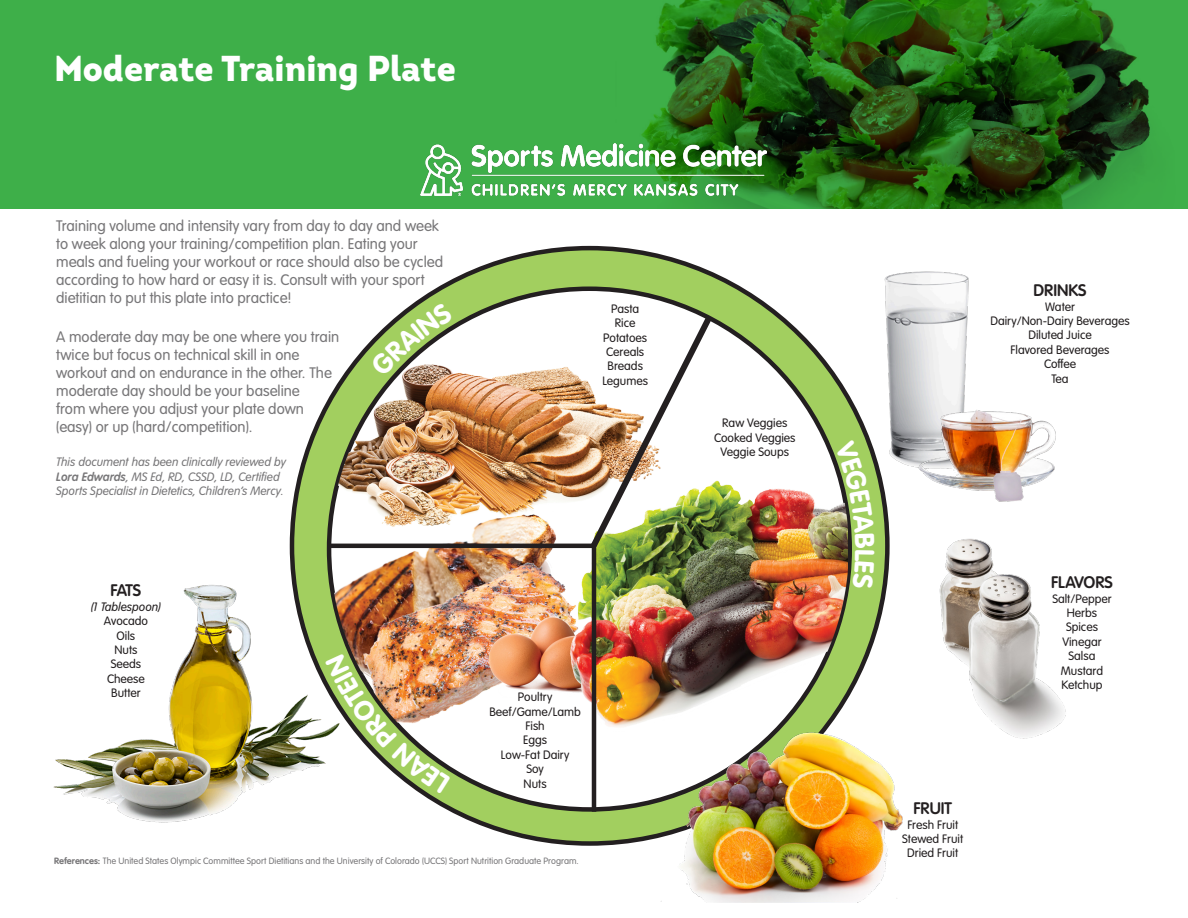
<style>
.page{position:relative;width:1188px;height:918px;background:#fff}
.page>*{position:absolute;margin:0;border:0;box-sizing:border-box;transform-origin:0 0}
.t1{font:900 36px "Intro";color:#fff}
.t2{font:600 16.5px "VAG Rounded Next";color:#231f20}
.t3{font:15px/18px "VAG Rounded Next";color:#787779}
.t4{font:12px "VAG Rounded Next";color:#231f20}
.t5{font:italic 12px/14.4px "VAG Rounded Next";color:#787779}
.t6{font:italic 12px "VAG Rounded Next";color:#231f20}
.t7{font:9px "VAG Rounded Next";color:#787779}
.s1{font-weight:600}
.s2{font-weight:700}
</style>
<div class="page">
<svg style="left:0;top:0;width:1188px;height:208px;background:#328b33"></svg>
<div style="left:292px;top:248px;width:595px;height:596px;background:#a2cf5f;border-radius:50%"></div>
<img style="left:53px;top:541px;width:282px;height:282px">
<img style="left:939px;top:538px;width:127px;height:201px">
<img style="left:420px;top:144px;width:346px;height:52px">
<div style="left:329px;top:289px;width:521px;height:520px;background:#fff;border-radius:50%"></div>
<img style="left:335px;top:342px;width:512px;height:414px">
<hr style="left:592px;top:544px;width:4px;height:268px;background:#231f20">
<hr style="left:328px;top:544px;width:266px;height:4px;background:#231f20">
<img style="left:834px;top:271px;width:135px;height:206px">
<img style="left:867px;top:342px;width:189px;height:175px">
<img style="left:585px;top:311px;width:131px;height:243px">
<img style="left:648px;top:712px;width:255px;height:190px">
<img style="left:325px;top:654px;width:126px;height:140px">
<svg style="left:370px;top:302px;width:83px;height:75px"></svg>
<svg style="left:835px;top:440px;width:40px;height:149px"></svg>
<p class="t1" style="left:54px;top:45px;width:403px">Moderate Training Plate</p>
<p class="t3" style="left:56px;top:218px;width:388px">Training volume and intensity vary from day to day and week to week along your training/competition plan. Eating your meals and fueling your workout or race should also be cycled according to how hard or easy it is. Consult with your sport dietitian to put this plate into practice!</p>
<p class="t3" style="left:56px;top:328px;width:285px">A moderate day may be one where you train twice but focus on technical skill in one workout and on endurance in the other. The moderate day should be your baseline<br>from where you adjust your plate down (easy) or up (hard/competition).</p>
<p class="t5" style="left:56px;top:455px;width:231px">This document has been clinically reviewed by<br><span class="s1">Lora Edwards</span>, MS Ed, RD, CSSD, LD, Certified<br>Sports Specialist in Dietetics, Children’s Mercy.</p>
<p class="t4" style="left:611px;top:302px;width:30px">Pasta</p>
<p class="t4" style="left:615px;top:316px;width:22px">Rice</p>
<p class="t4" style="left:603px;top:330px;width:45px">Potatoes</p>
<p class="t4" style="left:606px;top:345px;width:40px">Cereals</p>
<p class="t4" style="left:608px;top:359px;width:37px">Breads</p>
<p class="t4" style="left:602px;top:374px;width:47px">Legumes</p>
<p class="t2" style="left:111px;top:580px;width:32px">FATS</p>
<p class="t6" style="left:91px;top:600px;width:71px">(1 Tablespoon)</p>
<p class="t4" style="left:104px;top:614px;width:46px">Avocado</p>
<p class="t4" style="left:117px;top:628px;width:20px">Oils</p>
<p class="t4" style="left:114px;top:643px;width:24px">Nuts</p>
<p class="t4" style="left:111px;top:657px;width:32px">Seeds</p>
<p class="t4" style="left:107px;top:672px;width:39px">Cheese</p>
<p class="t4" style="left:111px;top:686px;width:31px">Butter</p>
<p class="t4" style="left:518px;top:690px;width:36px">Poultry</p>
<p class="t4" style="left:489px;top:704px;width:93px">Beef/Game/Lamb</p>
<p class="t4" style="left:525px;top:719px;width:21px">Fish</p>
<p class="t4" style="left:523px;top:733px;width:26px">Eggs</p>
<p class="t4" style="left:501px;top:748px;width:70px">Low-Fat Dairy</p>
<p class="t4" style="left:526px;top:762px;width:19px">Soy</p>
<p class="t4" style="left:524px;top:776px;width:24px">Nuts</p>
<p class="t7" style="left:54px;top:856px;width:526px"><span class="s2">References:</span> The United States Olympic Committee Sport Dietitians and the University of Colorado (UCCS) Sport Nutrition Graduate Program.</p>
<p class="t4" style="left:722px;top:416px;width:67px">Raw Veggies</p>
<p class="t4" style="left:714px;top:430px;width:83px">Cooked Veggies</p>
<p class="t4" style="left:721px;top:445px;width:70px">Veggie Soups</p>
<p class="t2" style="left:1034px;top:280px;width:55px">DRINKS</p>
<p class="t4" style="left:1045px;top:299px;width:31px">Water</p>
<p class="t4" style="left:990px;top:314px;width:141px">Dairy/Non-Dairy Beverages</p>
<p class="t4" style="left:1028px;top:328px;width:65px">Diluted Juice</p>
<p class="t4" style="left:1011px;top:342px;width:100px">Flavored Beverages</p>
<p class="t4" style="left:1044px;top:357px;width:34px">Coffee</p>
<p class="t4" style="left:1052px;top:371px;width:19px">Tea</p>
<p class="t2" style="left:913px;top:798px;width:40px">FRUIT</p>
<p class="t4" style="left:907px;top:817px;width:52px">Fresh Fruit</p>
<p class="t4" style="left:902px;top:832px;width:63px">Stewed Fruit</p>
<p class="t4" style="left:907px;top:846px;width:52px">Dried Fruit</p>
<p class="t2" style="left:1051px;top:572px;width:63px">FLAVORS</p>
<p class="t4" style="left:1052px;top:591px;width:61px">Salt/Pepper</p>
<p class="t4" style="left:1067px;top:606px;width:32px">Herbs</p>
<p class="t4" style="left:1066px;top:620px;width:33px">Spices</p>
<p class="t4" style="left:1062px;top:635px;width:41px">Vinegar</p>
<p class="t4" style="left:1069px;top:649px;width:28px">Salsa</p>
<p class="t4" style="left:1061px;top:663px;width:44px">Mustard</p>
<p class="t4" style="left:1061px;top:678px;width:43px">Ketchup</p>
</div>
